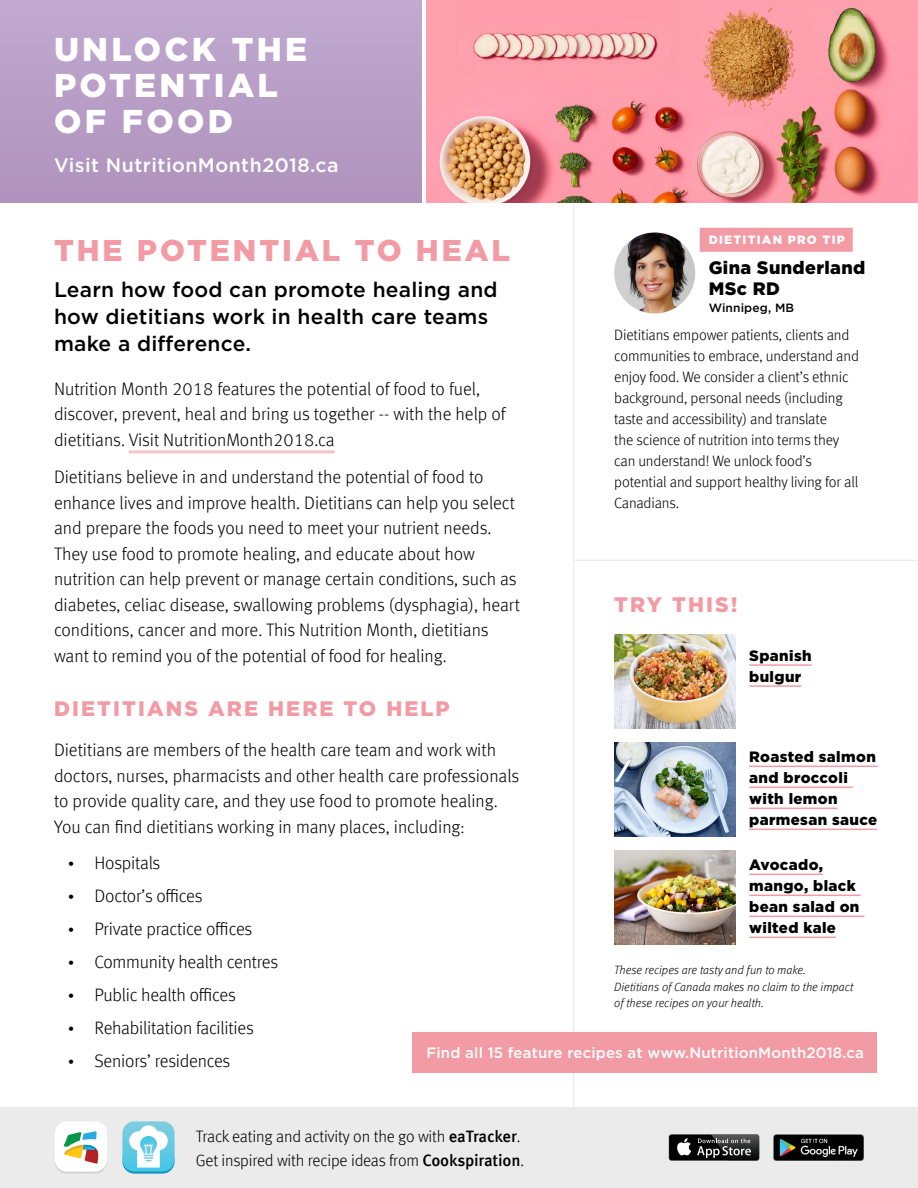
<style>
.page{position:relative;width:918px;height:1188px;background:#fff}
.page>*{position:absolute;margin:0;border:0;box-sizing:border-box;transform-origin:0 0}
.t1{font:900 33px/36px "Gotham HTF";letter-spacing:.1em;color:#fff}
.t2{font:900 30px "Gotham HTF";letter-spacing:.1em;color:#f29ba5}
.t3{font:500 21px/27px "Gotham";letter-spacing:.01em;color:#000}
.t4{font:900 21px "Gotham HTF";letter-spacing:.1em;color:#f29ba5}
.t5{font:500 19.5px "Gotham";letter-spacing:.025em;color:#fff}
.t6{font:300 18px/25.5px "Meta Offc";color:#000}
.t7{font:900 18px/21px "Gotham HTF";letter-spacing:.02em;color:#000}
.t8{font:300 16.5px/24px "Meta Offc";letter-spacing:-.01em;color:#000}
.t9{font:300 15px/21px "Meta Offc";letter-spacing:-.01em;color:#000}
.t10{font:900 15px/21px "Gotham HTF";letter-spacing:.025em;color:#000}
.t11{font:500 15px "Gotham";letter-spacing:.01em;color:#fff}
.t12{font:italic 300 12px/16.5px "Meta Offc";color:#000}
.t13{font:900 12px "Gotham HTF";letter-spacing:.1em;color:#fff}
.t14{font:500 12px "Gotham";letter-spacing:.01em;color:#000}
.s1{font-family:"Gotham";font-weight:500;font-size:15px}
.s2{font-weight:500}
</style>
<div class="page">
<hr style="left:574px;top:560px;width:344px;height:1px;background:#e6e7e8">
<hr style="left:573px;top:182px;width:1px;height:932px;background:#e6e7e8">
<img style="left:426px;top:0;width:492px;height:202px">
<div style="left:0;top:0;width:422px;height:202px;background:#b89ec6"></div>
<hr style="left:129px;top:450px;width:206px;height:3px;background:#f7c1c5">
<div style="left:0;top:1107px;width:918px;height:81px;background:#ebebec"></div>
<svg style="left:122px;top:1121px;width:53px;height:53px;background:#9adaea"></svg>
<div style="left:55px;top:1121px;width:52px;height:51px;background:#fff;border-radius:12px"></div>
<svg style="left:55px;top:1131px;width:52px;height:43px"></svg>
<div style="left:668px;top:1134px;width:92px;height:27px;background:#7e7d7d;border-radius:3px"></div>
<div style="left:669px;top:1135px;width:90px;height:25px;background:#010101;border-radius:3px"></div>
<svg style="left:677px;top:1138px;width:14px;height:17px"></svg>
<img style="left:711px;top:1158px;width:49px;height:3px">
<img style="left:711px;top:1158px;width:48px;height:2px">
<svg style="left:697px;top:1134px;width:63px;height:24px"></svg>
<img style="left:773px;top:1134px;width:91px;height:27px">
<div style="left:700px;top:228px;width:153px;height:24px;background:#f29ba5"></div>
<img style="left:614px;top:232px;width:81px;height:82px;border-radius:40px">
<img style="left:614px;top:634px;width:122px;height:95px">
<img style="left:614px;top:850px;width:122px;height:95px">
<img style="left:614px;top:742px;width:122px;height:95px">
<hr style="left:749px;top:664px;width:63px;height:2px;background:#f29ba5">
<hr style="left:749px;top:685px;width:52px;height:2px;background:#f29ba5">
<hr style="left:749px;top:874px;width:74px;height:1px;background:#f29ba5">
<hr style="left:749px;top:895px;width:112px;height:1px;background:#f29ba5">
<hr style="left:749px;top:916px;width:115px;height:1px;background:#f29ba5">
<hr style="left:749px;top:937px;width:87px;height:1px;background:#f29ba5">
<hr style="left:749px;top:766px;width:129px;height:1px;background:#f29ba5">
<hr style="left:749px;top:787px;width:104px;height:1px;background:#f29ba5">
<hr style="left:749px;top:808px;width:89px;height:1px;background:#f29ba5">
<hr style="left:749px;top:829px;width:128px;height:1px;background:#f29ba5">
<div style="left:412px;top:1033px;width:466px;height:40px;background:#f29ba5"></div>
<h1 class="t1" style="left:54px;top:30px;width:255px">UNLOCK THE<br>POTENTIAL<br>OF FOOD</h1>
<p class="t5" style="left:54px;top:153px;width:286px">Visit NutritionMonth2018.ca</p>
<p class="t13" style="left:709px;top:233px;width:138px">DIETITIAN PRO TIP</p>
<p class="t7" style="left:709px;top:257px;width:158px">Gina Sunderland<br>MSc RD</p>
<p class="t14" style="left:709px;top:300px;width:87px">Winnipeg, MB</p>
<p class="t9" style="left:614px;top:325px;width:246px">Dietitians empower patients, clients and communities to embrace, understand and enjoy food. We consider a client’s ethnic background, personal needs (including taste and accessibility) and translate<br>the science of nutrition into terms they can understand! We unlock food’s potential and support healthy living for all Canadians.</p>
<h2 class="t2" style="left:54px;top:233px;width:458px">THE POTENTIAL TO HEAL</h2>
<p class="t3" style="left:54px;top:276px;width:445px">Learn how food can promote healing and how dietitians work in health care teams make a difference.</p>
<p class="t6" style="left:54px;top:376px;width:453px">Nutrition Month 2018 features the potential of food to fuel, discover, prevent, heal and bring us together -- with the help of dietitians. Visit NutritionMonth2018.ca</p>
<p class="t6" style="left:54px;top:465px;width:467px">Dietitians believe in and understand the potential of food to enhance lives and improve health. Dietitians can help you select and prepare the foods you need to meet your nutrient needs.<br>They use food to promote healing, and educate about how nutrition can help prevent or manage certain conditions, such as diabetes, celiac disease, swallowing problems (dysphagia), heart conditions, cancer and more. This Nutrition Month, dietitians want to remind you of the potential of food for healing.</p>
<p class="t4" style="left:54px;top:696px;width:397px">DIETITIANS ARE HERE TO HELP</p>
<p class="t6" style="left:54px;top:738px;width:467px">Dietitians are members of the health care team and work with doctors, nurses, pharmacists and other health care professionals to provide quality care, and they use food to promote healing.<br>You can find dietitians working in many places, including:</p>
<p class="t6" style="left:68px;top:850px;width:94px"><span class="s1">•</span> Hospitals</p>
<p class="t6" style="left:68px;top:883px;width:137px"><span class="s1">•</span> Doctor’s offices</p>
<p class="t6" style="left:68px;top:916px;width:186px"><span class="s1">•</span> Private practice offices</p>
<p class="t6" style="left:68px;top:949px;width:212px"><span class="s1">•</span> Community health centres</p>
<p class="t6" style="left:68px;top:982px;width:170px"><span class="s1">•</span> Public health offices</p>
<p class="t6" style="left:68px;top:1015px;width:188px"><span class="s1">•</span> Rehabilitation facilities</p>
<p class="t6" style="left:68px;top:1048px;width:164px"><span class="s1">•</span> Seniors’ residences</p>
<p class="t4" style="left:614px;top:592px;width:125px">TRY THIS!</p>
<p class="t10" style="left:749px;top:644px;width:64px">Spanish bulgur</p>
<p class="t10" style="left:749px;top:746px;width:130px">Roasted salmon and broccoli with lemon parmesan sauce</p>
<p class="t10" style="left:749px;top:854px;width:112px">Avocado, mango, black bean salad on wilted kale</p>
<p class="t12" style="left:614px;top:962px;width:241px">These recipes are tasty and fun to make.<br>Dietitians of Canada makes no claim to the impact of these recipes on your health.</p>
<p class="t11" style="left:427px;top:1043px;width:439px">Find all 15 feature recipes at www.NutritionMonth2018.ca</p>
<p class="t8" style="left:196px;top:1124px;width:330px">Track eating and activity on the go with <span class="s2">eaTracker</span>.<br>Get inspired with recipe ideas from <span class="s2">Cookspiration</span>.</p>
</div>
